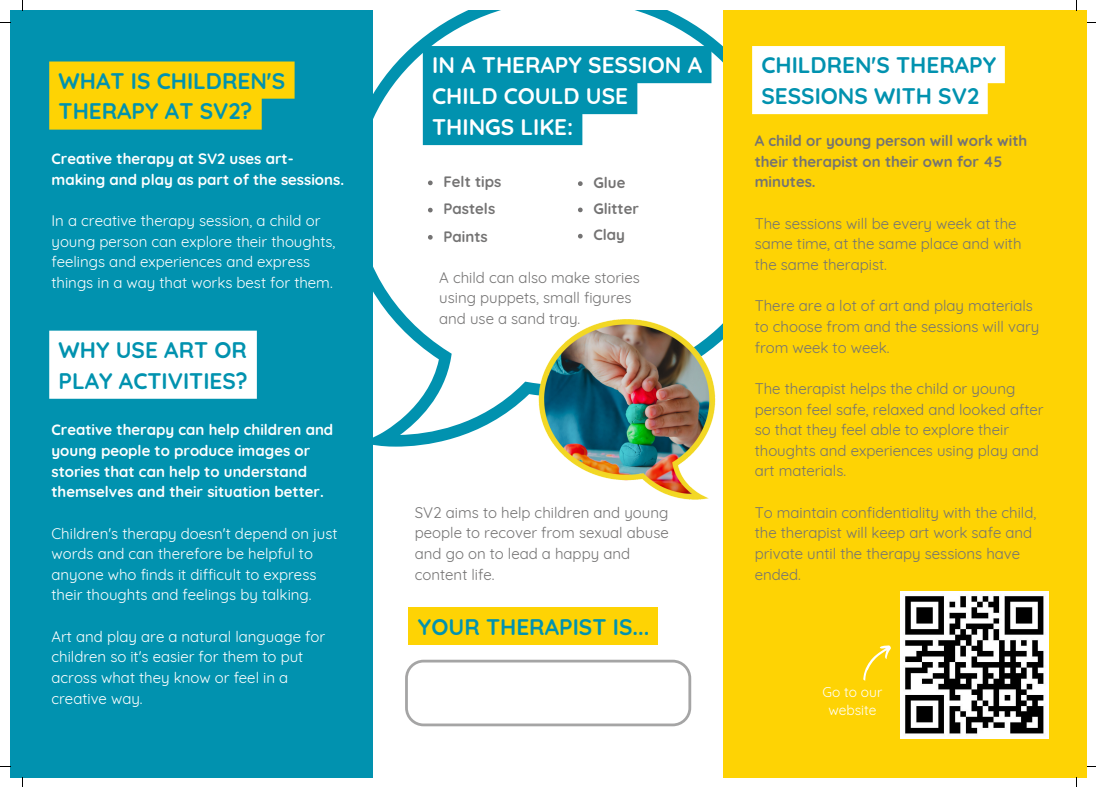
<style>
.page{position:relative;width:1096px;height:787px;background:#fff}
.page>*{position:absolute;margin:0;border:0;box-sizing:border-box;transform-origin:0 0}
.t1{font:700 22.5px/31px "Quicksand";color:#0192af}
.t2{font:700 22.5px/31px "Quicksand";color:#fff}
.t3{font:15px/20.6px "Quicksand";color:#747373}
.t4{font:15px/20.6px "Quicksand";color:#fff}
.t5{font:700 15px/20.6px "Quicksand";color:#fff}
.t6{font:700 15px/20.6px "Quicksand";color:#747373}
.t7{font:13.88px/18.6px "Quicksand";color:#fff;text-align:center}
</style>
<div class="page">
<div style="left:10px;top:10px;width:1076px;height:768px;background:#0192af"></div>
<div style="left:372px;top:10px;width:351px;height:768px;background:#fff"></div>
<svg style="left:372px;top:10px;width:351px;height:437px"></svg>
<div style="left:723px;top:10px;width:363px;height:768px;background:#fed304"></div>
<svg style="left:405px;top:660px;width:286px;height:66px"></svg>
<img style="left:530px;top:310px;width:193px;height:190px">
<div style="left:408px;top:608px;width:250px;height:37px;background:#fed304"></div>
<svg style="left:49px;top:62px;width:245px;height:68px;background:#edce0f"></svg>
<div style="left:49px;top:331px;width:208px;height:68px;background:#fff"></div>
<svg style="left:423px;top:46px;width:288px;height:99px"></svg>
<svg style="left:428px;top:181px;width:4px;height:4px"></svg>
<svg style="left:428px;top:208px;width:4px;height:4px"></svg>
<svg style="left:428px;top:235px;width:4px;height:5px"></svg>
<svg style="left:578px;top:181px;width:4px;height:5px"></svg>
<svg style="left:578px;top:208px;width:4px;height:4px"></svg>
<svg style="left:578px;top:234px;width:4px;height:4px"></svg>
<div style="left:752px;top:46px;width:252px;height:68px;background:#fff"></div>
<img style="left:900px;top:591px;width:147px;height:147px">
<svg style="left:863px;top:645px;width:28px;height:36px"></svg>
<p class="t1" style="left:59px;top:65px;width:228px">WHAT IS CHILDREN'S<br>THERAPY AT SV2?</p>
<p class="t5" style="left:51px;top:148px;width:294px">Creative therapy at SV2 uses art&shy;making and play as part of the sessions.</p>
<p class="t4" style="left:51px;top:210px;width:285px">In a creative therapy session, a child or young person can explore their thoughts, feelings and experiences and express things in a way that works best for them.</p>
<p class="t1" style="left:59px;top:334px;width:191px">WHY USE ART OR<br>PLAY ACTIVITIES?</p>
<p class="t5" style="left:51px;top:419px;width:283px">Creative therapy can help children and young people to produce images or stories that can help to understand themselves and their situation better.</p>
<p class="t4" style="left:51px;top:523px;width:287px">Children's therapy doesn't depend on just words and can therefore be helpful to anyone who finds it difficult to express their thoughts and feelings by talking.</p>
<p class="t4" style="left:51px;top:626px;width:275px">Art and play are a natural language for children so it's easier for them to put across what they know or feel in a creative way.</p>
<p class="t2" style="left:432px;top:49px;width:271px">IN A THERAPY SESSION A<br>CHILD COULD USE<br>THINGS LIKE:</p>
<p class="t6" style="left:443px;top:171px;width:59px">Felt tips</p>
<p class="t6" style="left:443px;top:198px;width:53px">Pastels</p>
<p class="t6" style="left:443px;top:226px;width:46px">Paints</p>
<p class="t6" style="left:593px;top:172px;width:34px">Glue</p>
<p class="t6" style="left:593px;top:198px;width:47px">Glitter</p>
<p class="t6" style="left:593px;top:224px;width:33px">Clay</p>
<p class="t3" style="left:439px;top:267px;width:202px">A child can also make stories using puppets, small figures and use a sand tray.</p>
<p class="t3" style="left:415px;top:502px;width:255px">SV2 aims to help children and young people to recover from sexual abuse and go on to lead a happy and content life.</p>
<p class="t1" style="left:418px;top:611px;width:233px">YOUR THERAPIST IS...</p>
<p class="t1" style="left:761px;top:49px;width:236px">CHILDREN'S THERAPY<br>SESSIONS WITH SV2</p>
<p class="t6" style="left:754px;top:130px;width:274px">A child or young person will work with their therapist on their own for 45 minutes.</p>
<p class="t3" style="left:754px;top:213px;width:268px">The sessions will be every week at the same time, at the same place and with the same therapist.</p>
<p class="t3" style="left:754px;top:295px;width:286px">There are a lot of art and play materials to choose from and the sessions will vary from week to week.</p>
<p class="t3" style="left:754px;top:378px;width:290px">The therapist helps the child or young person feel safe, relaxed and looked after so that they feel able to explore their thoughts and experiences using play and art materials.</p>
<p class="t3" style="left:754px;top:502px;width:283px">To maintain confidentiality with the child, the therapist will keep art work safe and private until the therapy sessions have ended.</p>
<p class="t7" style="left:822px;top:682px;width:61px">Go to our website</p>
</div>
